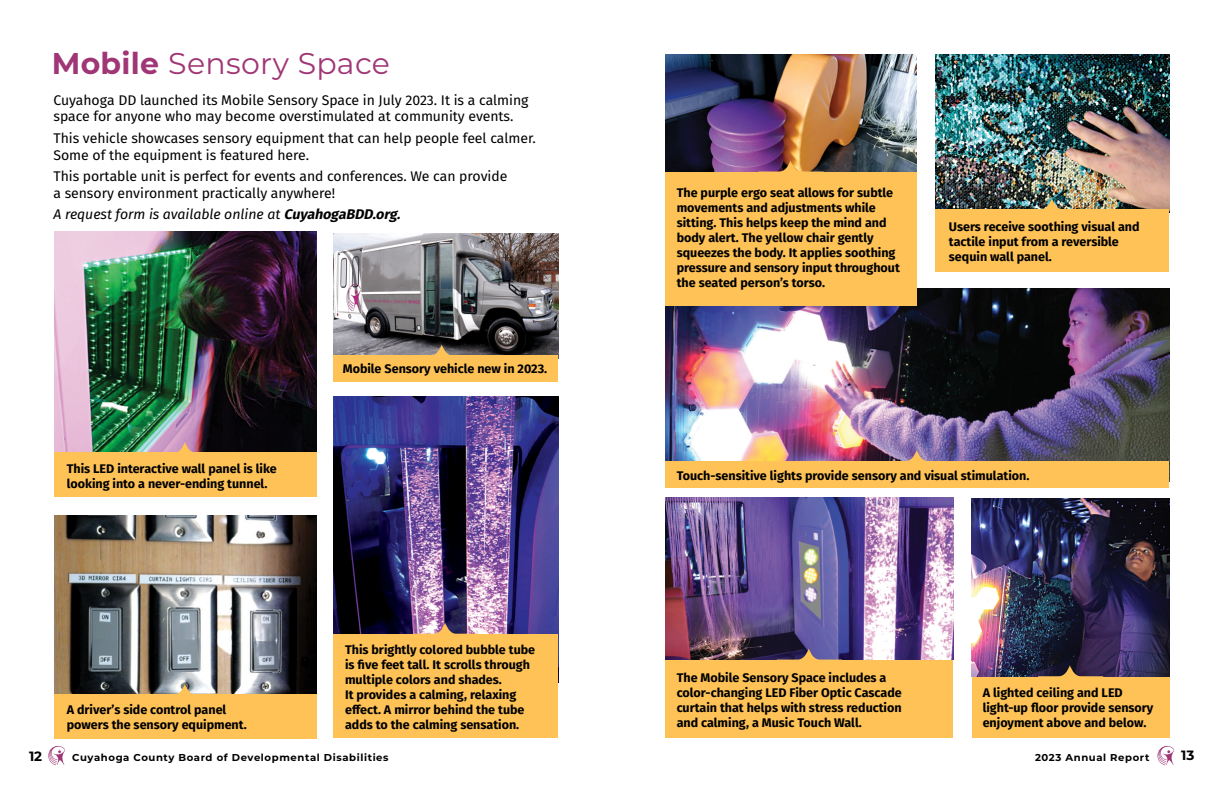
<style>
.page{position:relative;width:1224px;height:792px;background:#fff}
.page>*{position:absolute;margin:0;border:0;box-sizing:border-box;transform-origin:0 0}
.t1{font:30px "Montserrat";letter-spacing:.01em;color:#a03675}
.t2{font:14px/16.8px "Fira Sans";letter-spacing:-.005em;color:#000}
.t3{font:italic 14px "Fira Sans";letter-spacing:-.005em;color:#000}
.t4{font:700 13.5px "Montserrat";color:#000}
.t5{font:700 12.5px/15px "Fira Sans";color:#000}
.t6{font:700 10px "Montserrat";letter-spacing:.06em;color:#000}
.s1{font-weight:700}
</style>
<div class="page">
<img style="left:935px;top:54px;width:234px;height:155px">
<img style="left:54px;top:232px;width:263px;height:220px">
<img style="left:54px;top:515px;width:263px;height:179px">
<img style="left:333px;top:396px;width:225px;height:238px">
<div style="left:54px;top:452px;width:263px;height:45px;background:#fec257"></div>
<div style="left:54px;top:694px;width:263px;height:45px;background:#fec257"></div>
<div style="left:333px;top:634px;width:225px;height:104px;background:#fec257"></div>
<div style="left:935px;top:209px;width:234px;height:63px;background:#fec257"></div>
<div style="left:665px;top:659px;width:288px;height:79px;background:#fec257"></div>
<div style="left:972px;top:675px;width:198px;height:63px;background:#fec257"></div>
<img style="left:665px;top:54px;width:252px;height:118px">
<img style="left:665px;top:289px;width:504px;height:172px">
<img style="left:665px;top:497px;width:288px;height:162px">
<img style="left:972px;top:498px;width:198px;height:178px">
<img style="left:333px;top:233px;width:225px;height:122px">
<div style="left:333px;top:355px;width:225px;height:27px;background:#fec257"></div>
<div style="left:665px;top:172px;width:252px;height:133px;background:#fec257"></div>
<div style="left:665px;top:461px;width:504px;height:27px;background:#fec257"></div>
<svg style="left:410px;top:344px;width:65px;height:11px"></svg>
<svg style="left:759px;top:160px;width:65px;height:12px"></svg>
<svg style="left:153px;top:442px;width:65px;height:10px"></svg>
<svg style="left:153px;top:684px;width:65px;height:10px"></svg>
<svg style="left:413px;top:623px;width:65px;height:11px"></svg>
<svg style="left:1020px;top:198px;width:65px;height:11px"></svg>
<svg style="left:885px;top:450px;width:65px;height:11px"></svg>
<svg style="left:777px;top:648px;width:65px;height:12px"></svg>
<svg style="left:1038px;top:665px;width:65px;height:12px"></svg>
<svg style="left:48px;top:746px;width:17px;height:19px"></svg>
<svg style="left:1158px;top:746px;width:16px;height:19px"></svg>
<h1 class="t1" style="left:52px;top:43px;width:340px"><span class="s1">Mobile</span> Sensory Space</h1>
<p class="t2" style="left:53px;top:91px;width:476px">Cuyahoga DD launched its Mobile Sensory Space in July 2023. It is a calming space for anyone who may become overstimulated at community events.</p>
<p class="t2" style="left:53px;top:129px;width:484px">This vehicle showcases sensory equipment that can help people feel calmer.<br>Some of the equipment is featured here.</p>
<p class="t2" style="left:53px;top:167px;width:455px">This portable unit is perfect for events and conferences. We can provide a sensory environment practically anywhere!</p>
<p class="t3" style="left:53px;top:204px;width:353px">A request form is available online at <span class="s1">CuyahogaBDD.org.</span></p>
<p class="t5" style="left:67px;top:460px;width:212px">This LED interactive wall panel is like looking into a never-ending tunnel.</p>
<p class="t5" style="left:67px;top:701px;width:182px">A driver’s side control panel powers the sensory equipment.</p>
<p class="t5" style="left:343px;top:360px;width:206px">Mobile Sensory vehicle new in 2023.</p>
<p class="t5" style="left:345px;top:641px;width:192px">This brightly colored bubble tube is five feet tall. It scrolls through multiple colors and shades.<br>It provides a calming, relaxing effect. A mirror behind the tube adds to the calming sensation.</p>
<p class="t5" style="left:677px;top:184px;width:225px">The purple ergo seat allows for subtle movements and adjustments while sitting. This helps keep the mind and body alert. The yellow chair gently squeezes the body. It applies soothing pressure and sensory input throughout the seated person’s torso.</p>
<p class="t5" style="left:949px;top:219px;width:192px">Users receive soothing visual and tactile input from a reversible sequin wall panel.</p>
<p class="t5" style="left:677px;top:467px;width:354px">Touch-sensitive lights provide sensory and visual stimulation.</p>
<p class="t5" style="left:677px;top:669px;width:227px">The Mobile Sensory Space includes a color-changing LED Fiber Optic Cascade curtain that helps with stress reduction and calming, a Music Touch Wall.</p>
<p class="t5" style="left:983px;top:684px;width:172px">A lighted ceiling and LED light-up floor provide sensory enjoyment above and below.</p>
<p class="t4" style="left:29px;top:746px;width:15px">12</p>
<p class="t6" style="left:72px;top:750px;width:318px">Cuyahoga County Board of Developmental Disabilities</p>
<p class="t6" style="left:1035px;top:750px;width:116px">2023 Annual Report</p>
<p class="t4" style="left:1181px;top:745px;width:15px">13</p>
</div>
